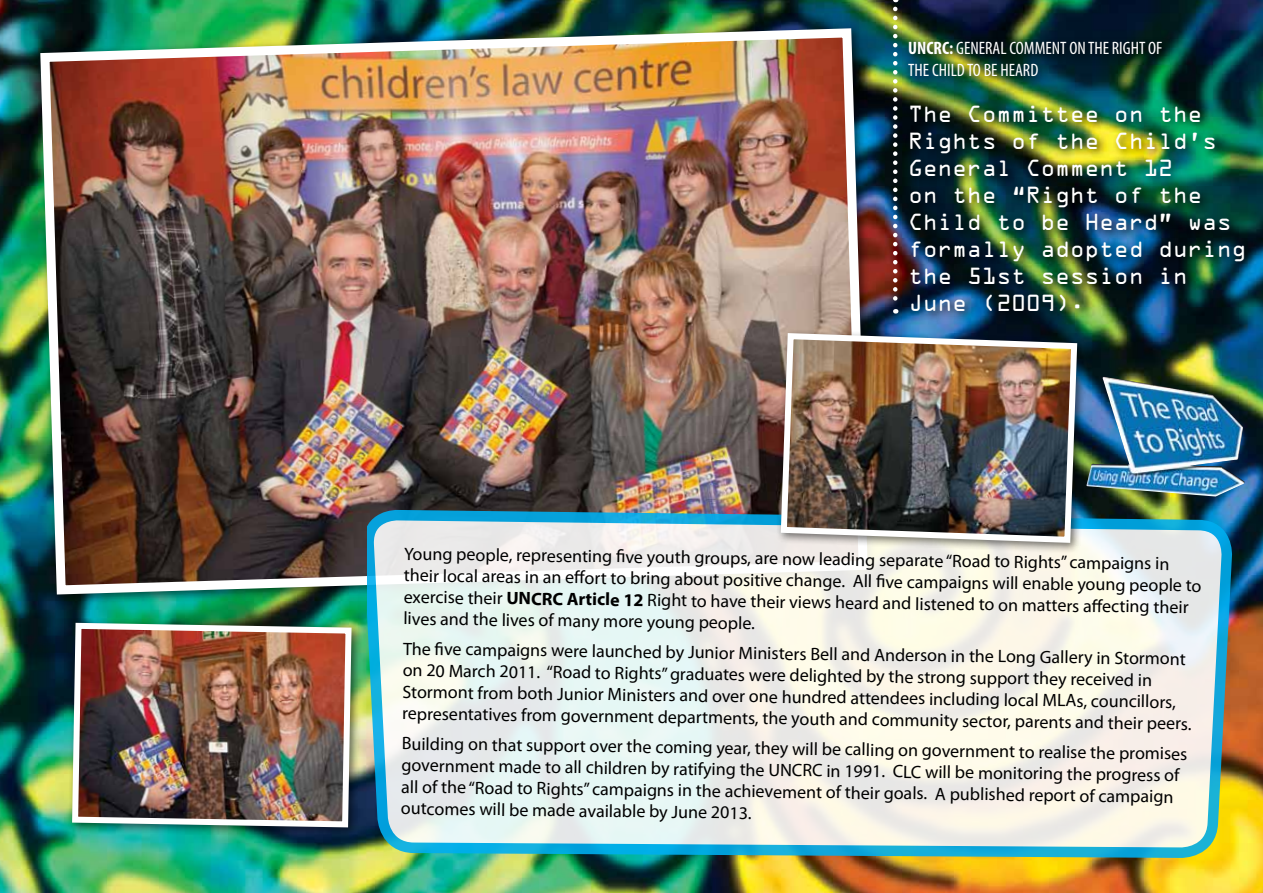
<style>
.page{position:relative;width:1263px;height:893px;background:#fff}
.page>*{position:absolute;margin:0;border:0;box-sizing:border-box;transform-origin:0 0}
.t1{font:21px/27px "OCRA Std";letter-spacing:-.02em;color:#fff}
.t2{font:18px/21.9px "Myriad Pro";color:#000}
.t3{font:condensed 18px/21.6px "Myriad Pro";color:#fff}
.s1{font-weight:700}
</style>
<div class="page">
<img style="left:0;top:0;width:1263px;height:893px">
<img style="left:36px;top:24px;width:836px;height:575px">
<svg style="left:367px;top:508px;width:866px;height:351px;background:#dbe8e3"></svg>
<div style="left:67px;top:618px;width:295px;height:220px;background:#000;opacity:.55"></div>
<img style="left:69px;top:620px;width:286px;height:210px">
<div style="left:776px;top:328px;width:312px;height:226px;background:#000;opacity:.55"></div>
<img style="left:778px;top:330px;width:302px;height:216px">
<div style="left:905px;top:100px;width:350px;height:222px;background:#000;opacity:.9"></div>
<div style="left:904px;top:36px;width:268px;height:50px;background:#000;opacity:.9"></div>
<img style="left:1086px;top:377px;width:159px;height:120px">
<svg style="left:893px;top:9px;width:4px;height:305px"></svg>
<p class="t3" style="left:908px;top:37px;width:256px"><span class="s1">UNCRC:</span> GENERAL COMMENT ON THE RIGHT OF<br>THE CHILD TO BE HEARD</p>
<p class="t1" style="left:908px;top:102px;width:340px">The Committee on the<br>Rights of the Child’s<br>General Comment 12<br>on the “Right of the<br>Child to be Heard” was formally adopted during the 51st session in<br>June (2009).</p>
<p class="t2" style="left:405px;top:541px;width:799px;line-height:21.5px;rotate:1deg">Young people, representing fi ve youth groups, are now leading separate “Road to Rights” campaigns in their local areas in an eff ort to bring about positive change. All fi ve campaigns will enable young people to exercise their <span class="s1">UNCRC Article 12</span> Right to have their views heard and listened to on matters aff ecting their</p>
<p class="t2" style="left:404px;top:603px;width:784px;line-height:29.1px;rotate:1deg">lives and the lives of many more young people.<br>The fi ve campaigns were launched by Junior Ministers Bell and Anderson in the Long Gallery in Stormont</p>
<p class="t2" style="left:403px;top:657px;width:791px;rotate:1deg">on 20 March 2011. “Road to Rights” graduates were delighted by the strong support they received in<br>Stormont from both Junior Ministers and over one hundred attendees including local MLAs, councillors, representatives from government departments, the youth and community sector, parents and their peers.</p>
<p class="t2" style="left:402px;top:730px;width:787px;rotate:1deg">Building on that support over the coming year, they will be calling on government to realise the promises government made to all children by ratifying the UNCRC in 1991. CLC will be monitoring the progress of all of the “Road to Rights” campaigns in the achievement of their goals. A published report of campaign outcomes will be made available by June 2013.</p>
</div>
